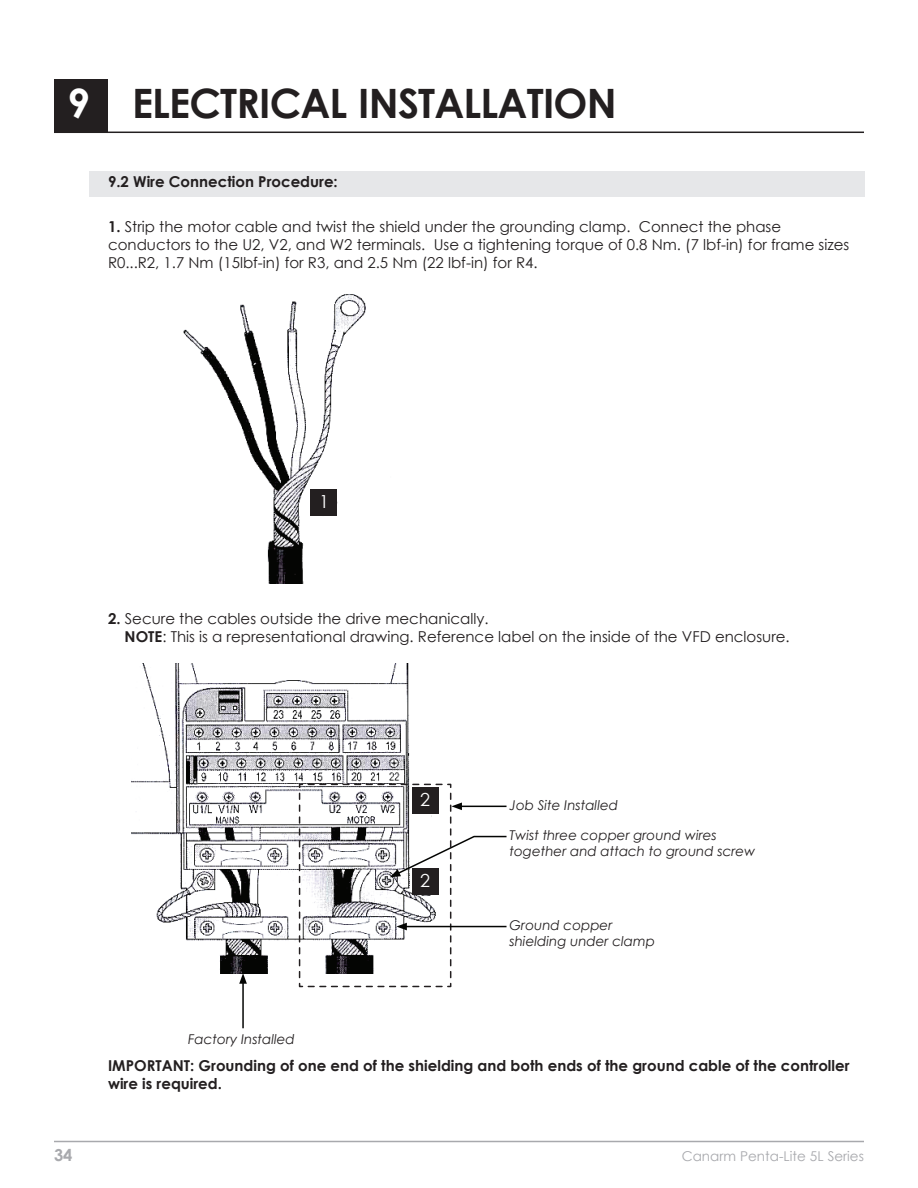
<style>
.page{position:relative;width:918px;height:1188px;background:#fff}
.page>*{position:absolute;margin:0;border:0;box-sizing:border-box;transform-origin:0 0}
.t1{font:700 40.5px "Century Gothic";letter-spacing:-.02em;color:#231f20}
.t2{font:18px "Century Gothic";color:#fff}
.t3{font:700 16.5px "Century Gothic";color:#a8a9ad}
.t4{font:15px/18px "Century Gothic";color:#231f20}
.t5{font:700 15px/18px "Century Gothic";color:#231f20}
.t6{font:italic 13.5px/16.2px "Century Gothic";color:#231f20}
.t7{font:13.5px "Century Gothic";color:#a8a9ad}
.s1{color:#fff}
.s2{font-weight:700}
</style>
<div class="page">
<div style="left:54px;top:79px;width:54px;height:54px;background:#231f20"></div>
<hr style="left:54px;top:132px;width:810px;height:1px;background:#231f20">
<hr style="left:54px;top:1141px;width:810px;height:1px;background:#a8a9ad">
<div style="left:89px;top:172px;width:776px;height:25px;background:#e6e7e9"></div>
<img style="left:183px;top:294px;width:183px;height:290px">
<div style="left:310px;top:489px;width:28px;height:27px;background:#231f20"></div>
<img style="left:132px;top:663px;width:278px;height:310px">
<hr style="left:242px;top:981px;width:2px;height:47px;background:#040503">
<svg style="left:239px;top:973px;width:8px;height:11px"></svg>
<svg style="left:298px;top:783px;width:209px;height:205px"></svg>
<h1 class="t1" style="left:68px;top:73px;width:551px"><span class="s1">9</span> ELECTRICAL INSTALLATION</h1>
<p class="t5" style="left:108px;top:172px;width:231px">9.2 Wire Connection Procedure:</p>
<p class="t4" style="left:108px;top:218px;width:743px"><span class="s2">1.</span> Strip the motor cable and twist the shield under the grounding clamp. Connect the phase conductors to the U2, V2, and W2 terminals. Use a tightening torque of 0.8 Nm. (7 lbf-in) for frame sizes<br>R0...R2, 1.7 Nm (15lbf-in) for R3, and 2.5 Nm (22 lbf-in) for R4.</p>
<p class="t2" style="left:319px;top:489px;width:11px">1</p>
<p class="t4" style="left:125px;top:609px;width:667px;text-indent:-17px"><span class="s2">2.</span> Secure the cables outside the drive mechanically.<br><span class="s2">NOTE</span>: This is a representational drawing. Reference label on the inside of the VFD enclosure.</p>
<p class="t6" style="left:188px;top:1030px;width:108px">Factory Installed</p>
<p class="t2" style="left:420px;top:787px;width:11px">2</p>
<p class="t2" style="left:420px;top:868px;width:11px">2</p>
<p class="t6" style="left:510px;top:797px;width:110px">Job Site Installed</p>
<p class="t6" style="left:510px;top:827px;width:248px">Twist three copper ground wires together and attach to ground screw</p>
<p class="t6" style="left:510px;top:917px;width:147px">Ground copper shielding under clamp</p>
<p class="t5" style="left:108px;top:1056px;width:743px">IMPORTANT: Grounding of one end of the shielding and both ends of the ground cable of the controller wire is required.</p>
<p class="t3" style="left:54px;top:1143px;width:20px">34</p>
<p class="t7" style="left:682px;top:1147px;width:184px">Canarm Penta-Lite 5L Series</p>
</div>
